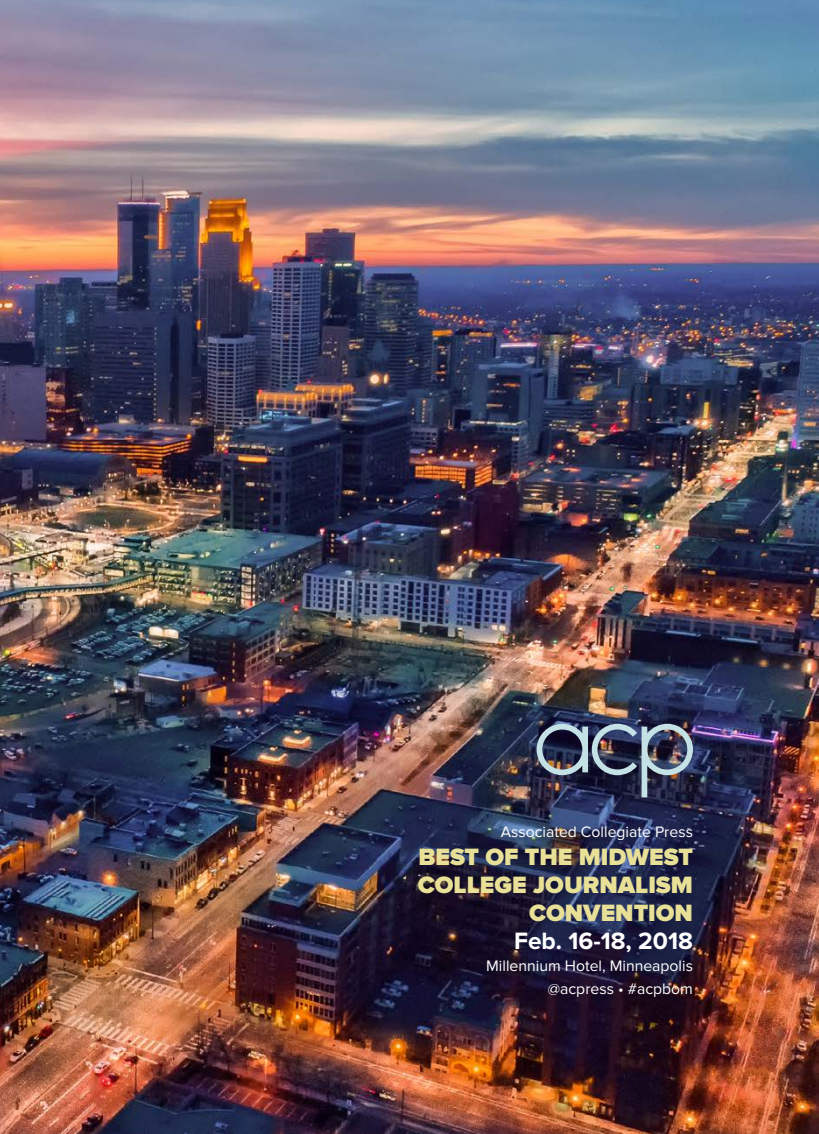
<style>
.page{position:relative;width:819px;height:1134px;background:#fff}
.page>*{position:absolute;margin:0;border:0;box-sizing:border-box;transform-origin:0 0}
.t1{font:900 24.5px/28px "Proxima Nova";color:#e8e096;text-align:right}
.t2{font:700 24.5px "Proxima Nova";color:#fff}
.t3{font:15.75px/22.8px "Proxima Nova";color:#fff;text-align:right}
</style>
<div class="page">
<img style="left:0;top:0;width:819px;height:1134px">
<img style="left:537px;top:724px;width:156px;height:73px">
<p class="t3" style="left:501px;top:820px;width:194px">Associated Collegiate Press</p>
<h1 class="t1" style="left:418px;top:843px;width:277px">BEST OF THE MIDWEST<br>COLLEGE JOURNALISM<br>CONVENTION</h1>
<h1 class="t2" style="left:514px;top:926px;width:180px">Feb. 16-18, 2018</h1>
<p class="t3" style="left:486px;top:955px;width:208px">Millennium Hotel, Minneapolis @acpress • #acpbom</p>
</div>
